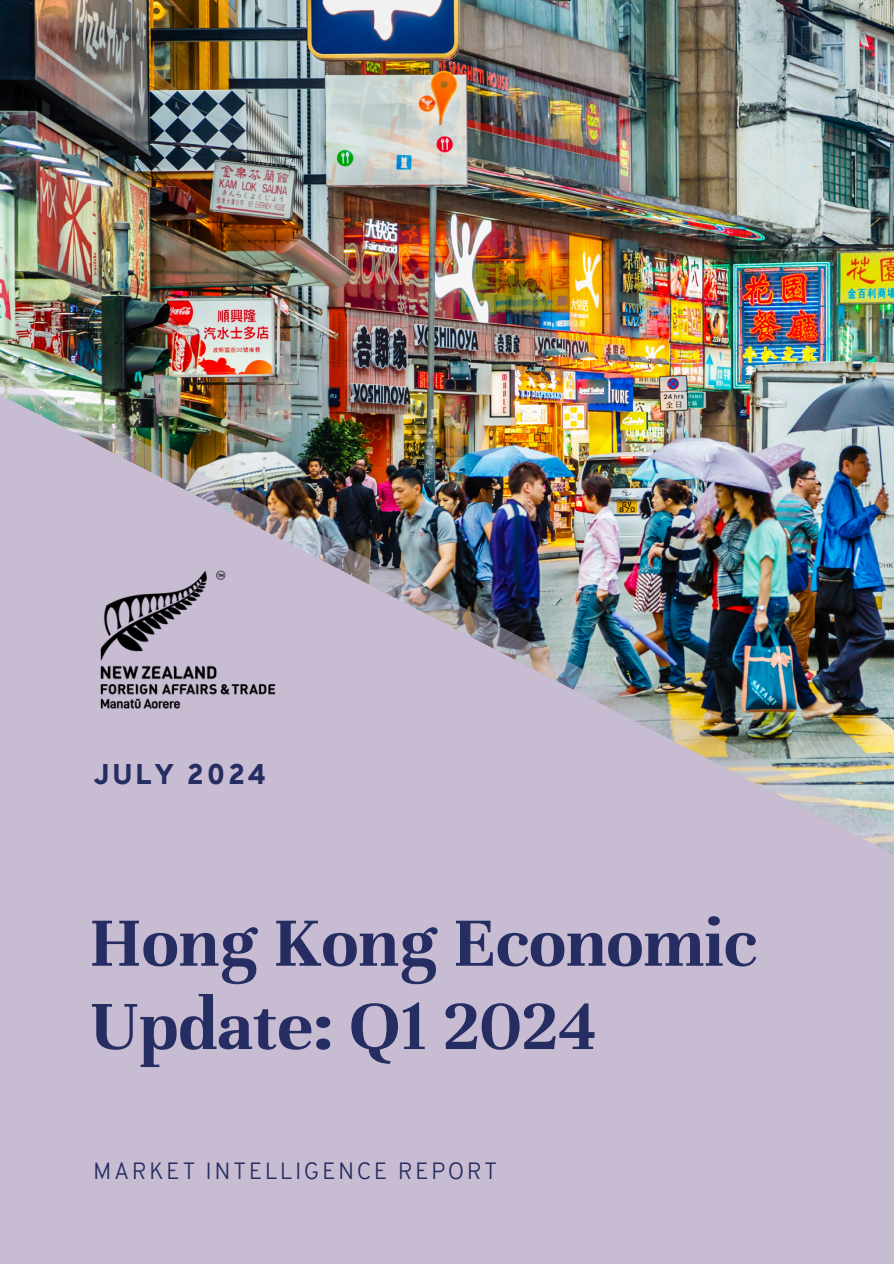
<style>
.page{position:relative;width:894px;height:1264px;background:#fff}
.page>*{position:absolute;margin:0;border:0;box-sizing:border-box;transform-origin:0 0}
.t1{font:700 75.45px/83.2px "Unna";color:#252d62}
.t2{font:800 45px "Overpass";letter-spacing:-.03em;color:#252d62}
.t3{font:900 27.75px "Overpass";letter-spacing:.105em;color:#252d62}
.t4{font:300 22.95px "Overpass";letter-spacing:.105em;color:#252d62}
</style>
<div class="page">
<img style="left:0;top:0;width:893px;height:282px">
<img style="left:0;top:288px;width:893px;height:975px">
<img style="left:89px;top:552px;width:197px;height:176px">
<h3 class="t3" style="left:94px;top:762px;width:174px">JULY 2024</h3>
<p class="t1" style="left:89px;top:900px;width:669px">Hong Kong Economic<br>Update: Q1 2024</p>
<p class="t2" style="left:117px;top:1145px;width:300px">February 2023</p>
<h2 class="t4" style="left:93px;top:1161px;width:405px">MARKET INTELLIGENCE REPORT</h2>
</div>
